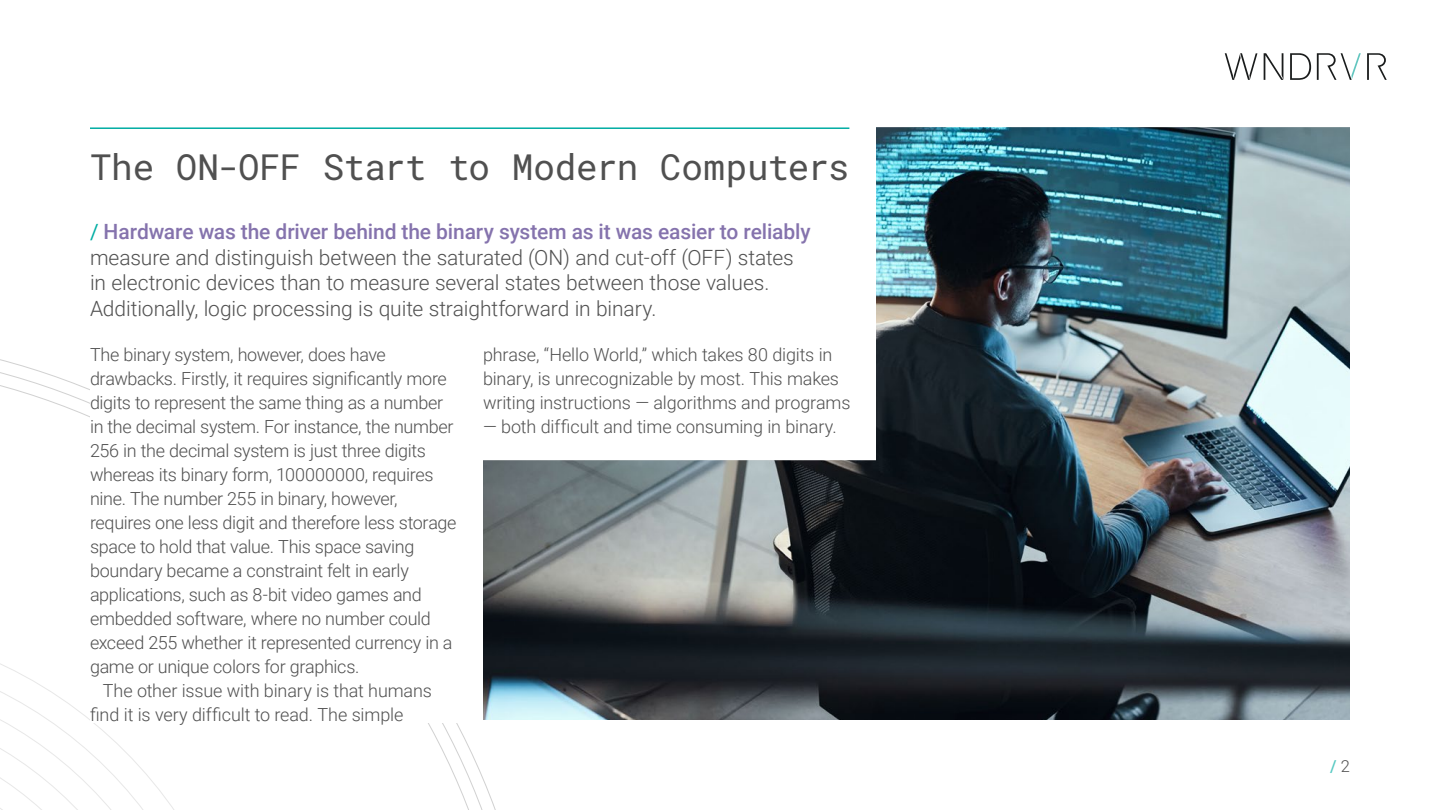
<style>
.page{position:relative;width:1440px;height:810px;background:#fff}
.page>*{position:absolute;margin:0;border:0;box-sizing:border-box;transform-origin:0 0}
.t1{font:36px "Roboto Mono";letter-spacing:-.015em;color:#505050}
.t2{font:300 21px/25.5px "Roboto";letter-spacing:-.005em;color:#505050}
.t3{font:300 18px/24px "Roboto";letter-spacing:-.015em;color:#505050}
.t4{font:500 16.5px "Roboto";color:#59cac3}
.s1{font-weight:400;color:#00ada3}
.s2{font-weight:500;color:#8573ad}
.s3{font-weight:300;color:#505050}
</style>
<div class="page">
<svg style="left:0;top:663px;width:174px;height:147px"></svg>
<svg style="left:1264px;top:53px;width:19px;height:27px"></svg>
<svg style="left:1290px;top:53px;width:21px;height:27px"></svg>
<svg style="left:1367px;top:53px;width:20px;height:27px"></svg>
<svg style="left:1317px;top:53px;width:44px;height:27px"></svg>
<svg style="left:1225px;top:53px;width:32px;height:27px"></svg>
<hr style="left:90px;top:127px;width:759px;height:2px;background:#00ada3">
<div style="left:90px;top:217px;width:760px;height:506px;background:#fff"></div>
<img style="left:483px;top:127px;width:867px;height:593px">
<h1 class="t1" style="left:90px;top:142px;width:761px">The ON-OFF Start to Modern Computers</h1>
<p class="t2" style="left:90px;top:218px;width:722px"><span class="s1">/</span> <span class="s2">Hardware was the driver behind the binary system as it was easier to reliably </span>measure and distinguish between the saturated (ON) and cut-off (OFF) states in electronic devices than to measure several states between those values.<br>Additionally, logic processing is quite straightforward in binary.</p>
<p class="t3" style="left:90px;top:342px;width:368px">The binary system, however, does have drawbacks. Firstly, it requires significantly more digits to represent the same thing as a number in the decimal system. For instance, the number 256 in the decimal system is just three digits whereas its binary form, 100000000, requires nine. The number 255 in binary, however, requires one less digit and therefore less storage space to hold that value. This space saving boundary became a constraint felt in early applications, such as 8-bit video games and embedded software, where no number could exceed 255 whether it represented currency in a game or unique colors for graphics.</p>
<p class="t3" style="left:90px;top:678px;width:343px;text-indent:13px">The other issue with binary is that humans find it is very difficult to read. The simple</p>
<p class="t3" style="left:483px;top:342px;width:369px">phrase, “Hello World,” which takes 80 digits in binary, is unrecognizable by most. This makes writing instructions — algorithms and programs</p>
<p class="t3" style="left:483px;top:414px;width:355px">— both difficult and time consuming in binary.</p>
<p class="t4" style="left:1330px;top:755px;width:21px">/ <span class="s3">2</span></p>
</div>
